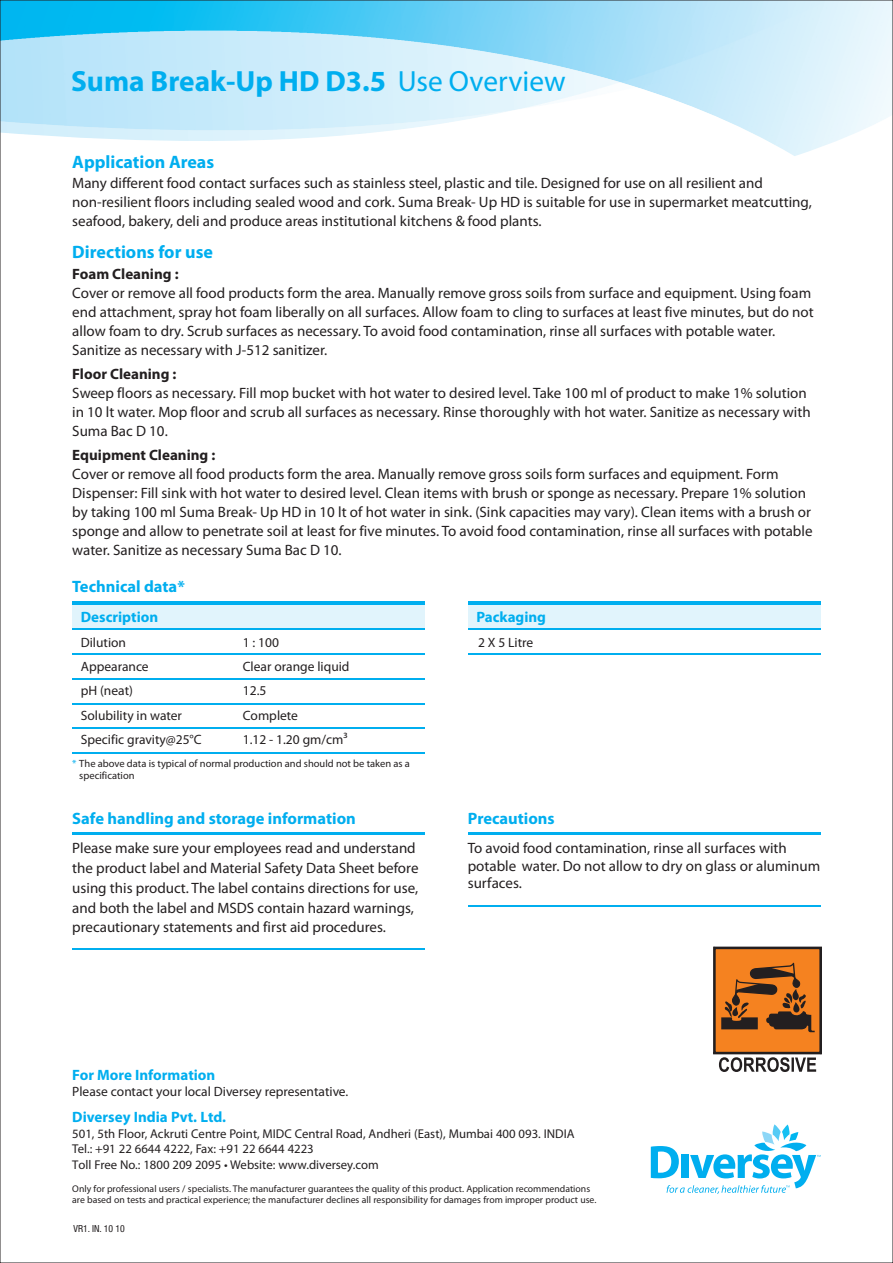
<style>
.page{position:relative;width:893px;height:1263px;background:#fff}
.page>*{position:absolute;margin:0;border:0;box-sizing:border-box;transform-origin:0 0}
.t1{font:700 29.25px "Myriad Pro";color:#00aeef}
.t2{font:700 18px "Myriad Pro";color:#00aeef}
.t3{font:700 16.5px "Myriad Pro";color:#00aeef}
.t4{font:15px/18.9px "Myriad Pro";color:#231f20}
.t5{font:700 15px "Myriad Pro";color:#00aeef}
.t6{font:700 15px "Myriad Pro";color:#231f20}
.t7{font:13.5px "Myriad Pro";color:#231f20}
.t8{font:12.75px/15.3px "Myriad Pro";color:#231f20}
.t9{font:10.5px/12.6px "Myriad Pro";color:#231f20}
.t10{font:9.75px/11.7px "Myriad Pro";color:#231f20}
.t11{font:condensed 9.75px "Helvetica Neue LT Pro";color:#231f20}
.s1{font-weight:400}
.s2{color:#00aeef}
.s3{font-size:12.6px}
</style>
<div class="page">
<img style="left:2px;top:2px;width:889px;height:154px">
<hr style="left:72px;top:948px;width:353px;height:1px;background:#00aeef">
<hr style="left:468px;top:905px;width:353px;height:1px;background:#00aeef">
<hr style="left:72px;top:602px;width:353px;height:3px;background:#00aeef">
<div style="left:72px;top:605px;width:353px;height:25px;background:#e1f4fc"></div>
<hr style="left:72px;top:629px;width:353px;height:1px;background:#00aeef">
<hr style="left:72px;top:653px;width:353px;height:2px;background:#00aeef">
<hr style="left:72px;top:678px;width:353px;height:1px;background:#00aeef">
<hr style="left:72px;top:703px;width:353px;height:1px;background:#00aeef">
<hr style="left:72px;top:728px;width:353px;height:1px;background:#00aeef">
<hr style="left:72px;top:753px;width:353px;height:1px;background:#00aeef">
<hr style="left:468px;top:602px;width:353px;height:3px;background:#00aeef">
<div style="left:468px;top:605px;width:353px;height:25px;background:#e1f4fc"></div>
<hr style="left:468px;top:629px;width:353px;height:1px;background:#00aeef">
<hr style="left:468px;top:653px;width:353px;height:2px;background:#00aeef">
<svg style="left:651px;top:1124px;width:170px;height:70px"></svg>
<hr style="left:72px;top:832px;width:353px;height:2px;background:#00aeef">
<hr style="left:468px;top:832px;width:353px;height:2px;background:#00aeef">
<svg style="left:713px;top:946px;width:109px;height:126px;background:#b67035"></svg>
<h1 class="t1" style="left:71px;top:69px;width:496px">Suma Break-Up HD D3.5 <span class="s1">Use Overview</span></h1>
<p class="t2" style="left:72px;top:154px;width:143px">Application Areas</p>
<p class="t4" style="left:72px;top:175px;width:741px">Many different food contact surfaces such as stainless steel, plastic and tile. Designed for use on all resilient and non-resilient floors including sealed wood and cork. Suma Break- Up HD is suitable for use in supermarket meatcutting, seafood, bakery, deli and produce areas institutional kitchens &amp; food plants.</p>
<p class="t2" style="left:72px;top:245px;width:142px">Directions for use</p>
<p class="t6" style="left:72px;top:268px;width:108px">Foam Cleaning :</p>
<p class="t4" style="left:72px;top:285px;width:743px">Cover or remove all food products form the area. Manually remove gross soils from surface and equipment. Using foam end attachment, spray hot foam liberally on all surfaces. Allow foam to cling to surfaces at least five minutes, but do not allow foam to dry. Scrub surfaces as necessary. To avoid food contamination, rinse all surfaces with potable water.<br>Sanitize as necessary with J-512 sanitizer.</p>
<p class="t6" style="left:72px;top:368px;width:106px">Floor Cleaning :</p>
<p class="t4" style="left:72px;top:385px;width:740px">Sweep floors as necessary. Fill mop bucket with hot water to desired level. Take 100 ml of product to make 1% solution in 10 lt water. Mop floor and scrub all surfaces as necessary. Rinse thoroughly with hot water. Sanitize as necessary with<br>Suma Bac D 10.</p>
<p class="t6" style="left:72px;top:449px;width:145px">Equipment Cleaning :</p>
<p class="t4" style="left:72px;top:466px;width:742px">Cover or remove all food products form the area. Manually remove gross soils form surfaces and equipment. Form Dispenser: Fill sink with hot water to desired level. Clean items with brush or sponge as necessary. Prepare 1% solution by taking 100 ml Suma Break- Up HD in 10 lt of hot water in sink. (Sink capacities may vary). Clean items with a brush or sponge and allow to penetrate soil at least for five minutes. To avoid food contamination, rinse all surfaces with potable water. Sanitize as necessary Suma Bac D 10.</p>
<p class="t3" style="left:72px;top:580px;width:114px">Technical data*</p>
<p class="t5" style="left:81px;top:611px;width:79px">Description</p>
<p class="t7" style="left:81px;top:636px;width:47px">Dilution</p>
<p class="t7" style="left:243px;top:636px;width:38px">1 : 100</p>
<p class="t7" style="left:81px;top:661px;width:69px">Appearance</p>
<p class="t7" style="left:243px;top:661px;width:108px">Clear orange liquid</p>
<p class="t7" style="left:81px;top:685px;width:54px">pH (neat)</p>
<p class="t7" style="left:243px;top:685px;width:25px">12.5</p>
<p class="t7" style="left:81px;top:709px;width:103px">Solubility in water</p>
<p class="t7" style="left:243px;top:709px;width:57px">Complete</p>
<p class="t7" style="left:81px;top:734px;width:122px">Specific gravity@25°C</p>
<p class="t7" style="left:243px;top:734px;width:106px">1.12 - 1.20 gm/cm³</p>
<p class="t9" style="left:79px;top:758px;width:332px;text-indent:-7px"><span class="s2">*</span> The above data is typical of normal production and should not be taken as a specification</p>
<p class="t5" style="left:476px;top:611px;width:71px">Packaging</p>
<p class="t7" style="left:478px;top:637px;width:57px">2 X 5 Litre</p>
<p class="t3" style="left:72px;top:811px;width:285px">Safe handling and storage information</p>
<p class="t3" style="left:468px;top:811px;width:88px">Precautions</p>
<p class="t4" style="left:72px;top:839px;width:348px;line-height:19.8px">Please make sure your employees read and understand the product label and Material Safety Data Sheet before using this product. The label contains directions for use, and both the label and MSDS contain hazard warnings, precautionary statements and first aid procedures.</p>
<p class="t4" style="left:468px;top:840px;width:354px;line-height:17.5px">To avoid food contamination, rinse all surfaces with potable water. Do not allow to dry on glass or aluminum surfaces.</p>
<p class="t5" style="left:72px;top:1068px;width:145px">For More Information</p>
<p class="t7" style="left:72px;top:1086px;width:278px">Please contact your local Diversey representative.</p>
<p class="t5" style="left:72px;top:1111px;width:155px">Diversey India Pvt. Ltd.</p>
<p class="t8" style="left:72px;top:1127px;width:504px">501, 5th Floor, Ackruti Centre Point, MIDC Central Road, Andheri (East), Mumbai 400 093. INDIA<br>Tel.: +91 22 6644 4222, Fax: +91 22 6644 4223<br><span class="s3">T</span>oll Free No.: 1800 209 2095 • Website: www.diversey.com</p>
<p class="t10" style="left:72px;top:1183px;width:526px">Only for professional users / specialists. The manufacturer guarantees the quality of this product. Application recommendations are based on tests and practical experience; the manufacturer declines all responsibility for damages from improper product use.</p>
<p class="t11" style="left:74px;top:1225px;width:53px">VR1. IN. 10 10</p>
</div>
